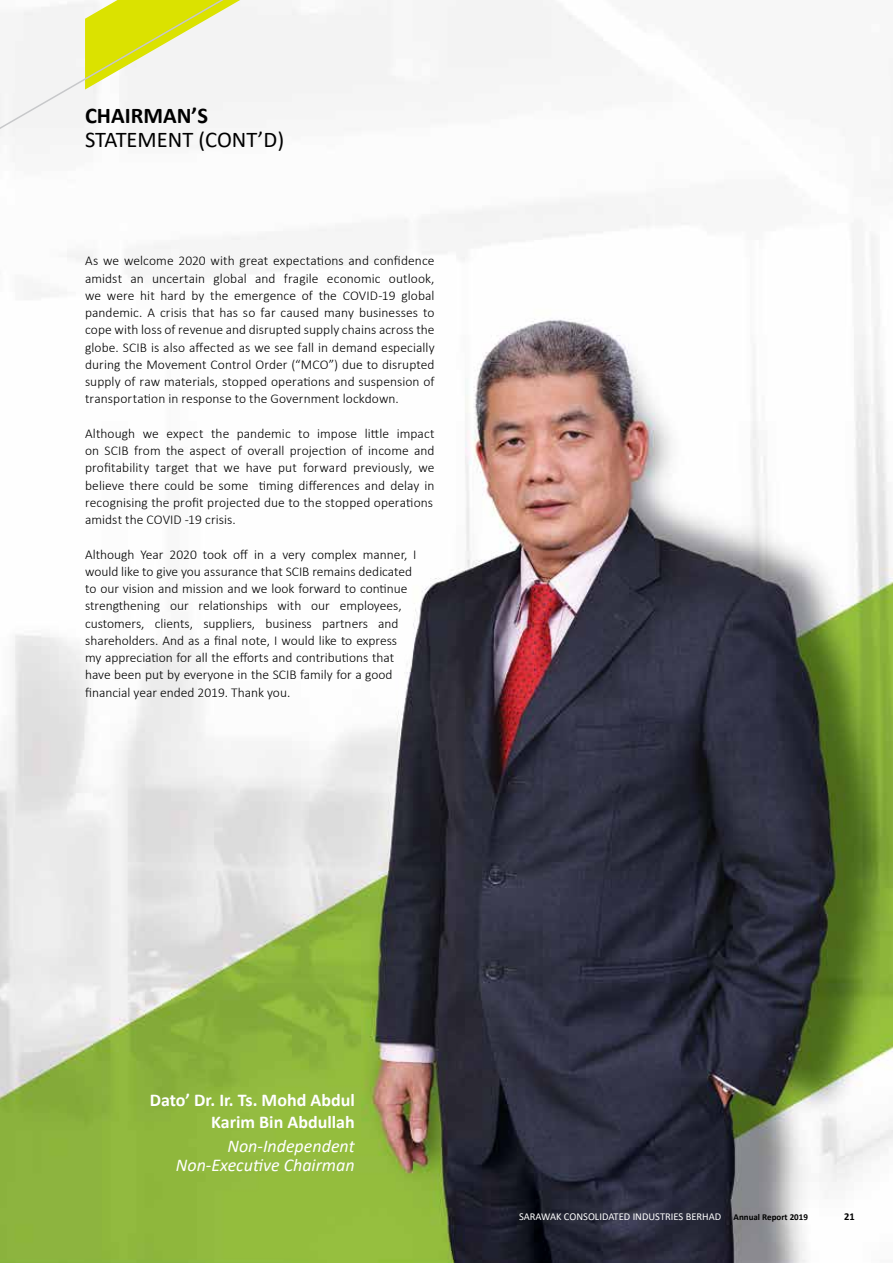
<style>
.page{position:relative;width:893px;height:1263px;background:#fff}
.page>*{position:absolute;margin:0;border:0;box-sizing:border-box;transform-origin:0 0}
.t1{font:22.5px "Calibri";color:#000}
.t2{font:700 22.5px "Calibri";color:#000}
.t3{font:700 18px/21.6px "Calibri";color:#fff;text-align:right}
.t4{font:italic 18px/19.5px "Calibri";color:#fff;text-align:right}
.t5{font:300 13.5px/17.2px "Calibri";color:#000;text-align:justify}
.t6{font:10.5px "Calibri";color:#fff}
.t7{font:700 10.5px "Calibri";color:#000}
.t8{font:700 9px "Calibri";color:#000}
</style>
<div class="page">
<img style="left:0;top:253px;width:893px;height:1010px">
<svg style="left:85px;top:0;width:808px;height:654px"></svg>
<svg style="left:0;top:0;width:505px;height:155px"></svg>
<h1 class="t2" style="left:85px;top:100px;width:124px">CHAIRMAN’S</h1>
<h1 class="t1" style="left:85px;top:124px;width:201px">STATEMENT (CONT’D)</h1>
<p class="t5" style="left:85px;top:252px;width:351px">As we welcome 2020 with great expectations and confidence amidst an uncertain global and fragile economic outlook, we were hit hard by the emergence of the COVID-19 global pandemic. A crisis that has so far caused many businesses to cope with loss of revenue and disrupted supply chains across the globe. SCIB is also affected as we see fall in demand especially during the Movement Control Order (“MCO”) due to disrupted supply of raw materials, stopped operations and suspension of transportation in response to the Government lockdown.</p>
<p class="t5" style="left:85px;top:425px;width:351px">Although we expect the pandemic to impose little impact on SCIB from the aspect of overall projection of income and profitability target that we have put forward previously, we believe there could be some timing differences and delay in recognising the profit projected due to the stopped operations amidst the COVID -19 crisis.</p>
<p class="t5" style="left:85px;top:545px;width:333px;text-align:left">Although Year 2020 took off in a very complex manner, I would like to give you assurance that SCIB remains dedicated to our vision and mission and we look forward to continue strengthening our relationships with our employees, customers, clients, suppliers, business partners and shareholders. And as a final note, I would like to express my appreciation for all the efforts and contributions that have been put by everyone in the SCIB family for a good financial year ended 2019. Thank you.</p>
<h2 class="t3" style="left:150px;top:1089px;width:206px">Dato’ Dr. Ir. Ts. Mohd Abdul<br>Karim Bin Abdullah</h2>
<h2 class="t4" style="left:176px;top:1135px;width:180px">Non-Independent<br>Non-Executive Chairman</h2>
<p class="t6" style="left:519px;top:1209px;width:204px">SARAWAK CONSOLIDATED INDUSTRIES BERHAD</p>
<p class="t8" style="left:734px;top:1210px;width:76px">Annual Report 2019</p>
<p class="t7" style="left:844px;top:1209px;width:12px">21</p>
</div>
